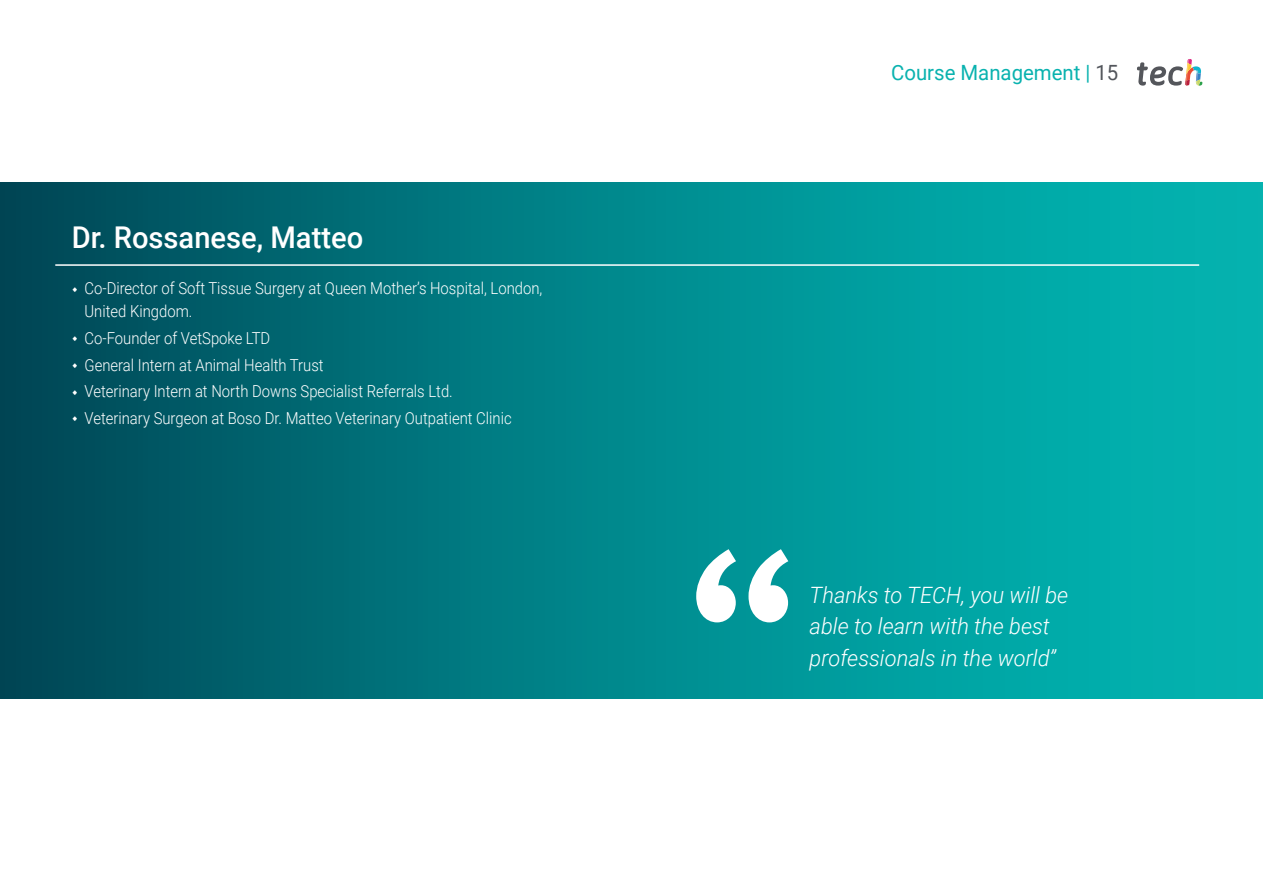
<style>
.page{position:relative;width:1263px;height:893px;background:#fff}
.page>*{position:absolute;margin:0;border:0;box-sizing:border-box;transform-origin:0 0}
.t1{font:500 30px "Roboto";color:#fff}
.t2{font:italic 300 22.5px/31.5px "Roboto";color:#fff}
.t3{font:21px "Roboto";color:#09b2af}
.t4{font:300 16.5px/26.7px "Roboto";color:#fff;scale:.9 1}
.s1{color:#52555b}
</style>
<div class="page">
<div style="left:0;top:182px;width:1263px;height:516px;background:linear-gradient(to right,#004c5a,#02bfba)"></div>
<hr style="left:55px;top:264px;width:1144px;height:2px;background:#fff">
<svg style="left:1137px;top:59px;width:65px;height:27px"></svg>
<svg style="left:696px;top:549px;width:92px;height:73px"></svg>
<svg style="left:73px;top:287px;width:4px;height:5px"></svg>
<svg style="left:73px;top:336px;width:4px;height:5px"></svg>
<svg style="left:73px;top:363px;width:4px;height:5px"></svg>
<svg style="left:73px;top:390px;width:4px;height:5px"></svg>
<svg style="left:73px;top:416px;width:4px;height:5px"></svg>
<h1 class="t1" style="left:72px;top:216px;width:293px">Dr. Rossanese, Matteo</h1>
<p class="t4" style="left:85px;top:277px;width:510px;line-height:22.5px">Co-Director of Soft Tissue Surgery at Queen Mother’s Hospital, London,<br>United Kingdom.</p>
<p class="t4" style="left:85px;top:324px;width:476px">Co-Founder of VetSpoke LTD<br>General Intern at Animal Health Trust<br>Veterinary Intern at North Downs Specialist Referrals Ltd.<br>Veterinary Surgeon at Boso Dr. Matteo Veterinary Outpatient Clinic</p>
<p class="t3" style="left:891px;top:57px;width:229px">Course Management | <span class="s1">15</span></p>
<h2 class="t2" style="left:810px;top:578px;width:260px">Thanks to TECH, you will be able to learn with the best professionals in the world”</h2>
</div>
